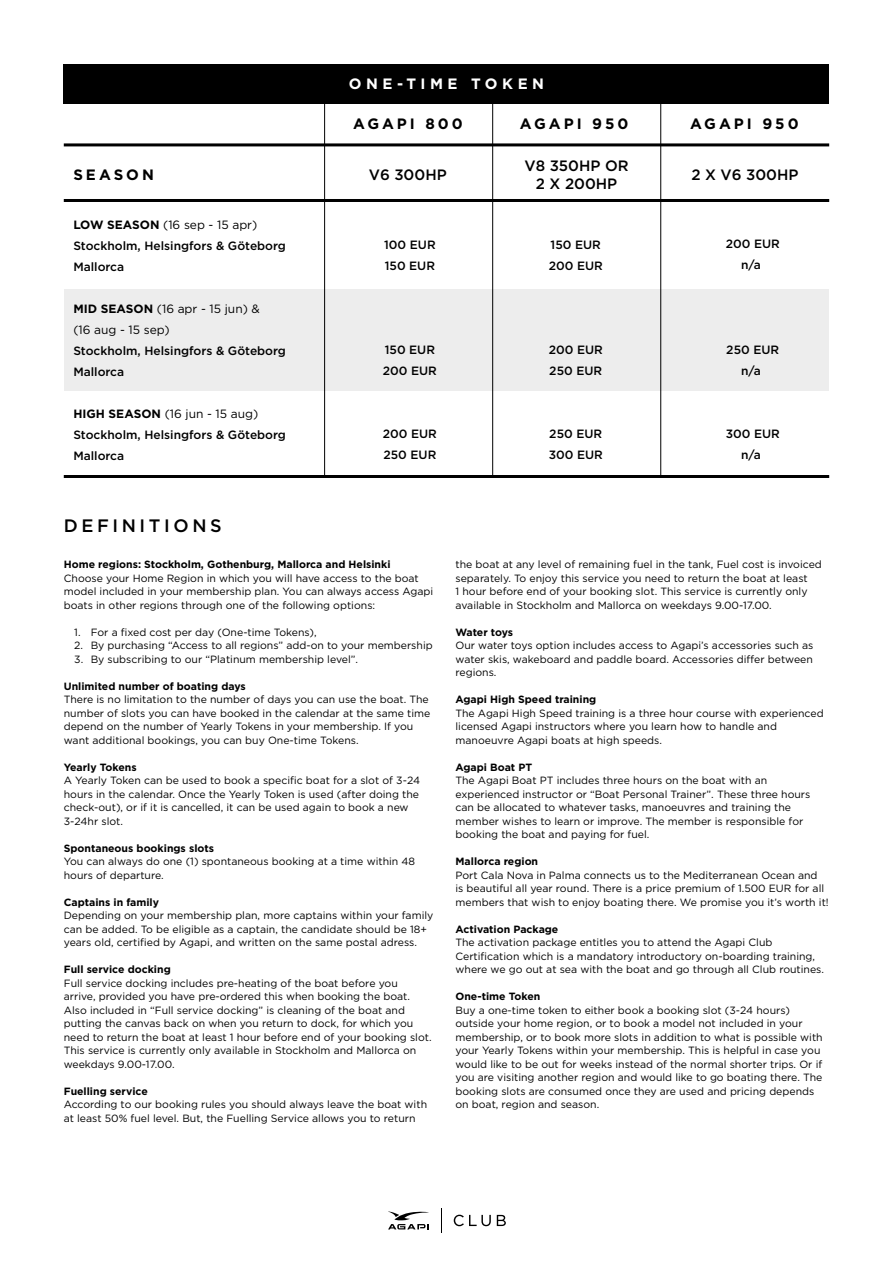
<style>
.page{position:relative;width:893px;height:1263px;background:#fff}
.page>*{position:absolute;margin:0;border:0;box-sizing:border-box;transform-origin:0 0}
.t1{font:500 18px "Gotham";letter-spacing:.2em;color:#000}
.t2{font:500 15px/18px "Gotham";color:#000;text-align:center}
.t3{font:700 15px "Gotham";letter-spacing:.2em;color:#000}
.t4{font:700 15px "Gotham";letter-spacing:.3em;color:#fff}
.t5{font:500 12px/21px "Gotham";color:#000}
.t6{font:12px/21px "Gotham";color:#000}
.t7{font:10.5px/13.5px "Gotham";color:#000}
.t8{font:700 10.5px "Gotham";color:#000}
.s1{font-weight:700}
.s2{font-weight:400}
</style>
<div class="page">
<div style="left:65px;top:290px;width:764px;height:101px;background:#ededed"></div>
<div style="left:64px;top:64px;width:765px;height:39px;background:#000"></div>
<svg style="left:388px;top:1211px;width:41px;height:18px"></svg>
<svg style="left:441px;top:1208px;width:1px;height:24px"></svg>
<svg style="left:454px;top:1215px;width:37px;height:11px"></svg>
<svg style="left:497px;top:1215px;width:9px;height:11px"></svg>
<hr style="left:64px;top:143px;width:765px;height:3px;background:#000">
<hr style="left:64px;top:199px;width:765px;height:3px;background:#000">
<hr style="left:64px;top:475px;width:765px;height:3px;background:#000">
<hr style="left:324px;top:99px;width:1px;height:377px;background:#000">
<hr style="left:492px;top:99px;width:1px;height:377px;background:#000">
<hr style="left:660px;top:99px;width:1px;height:377px;background:#000">
<h2 class="t4" style="left:349px;top:74px;width:197px">ONE-TIME TOKEN</h2>
<h2 class="t3" style="left:353px;top:114px;width:111px">AGAPI 800</h2>
<h2 class="t2" style="left:369px;top:165px;width:80px">V6 300HP</h2>
<h2 class="t3" style="left:520px;top:114px;width:110px">AGAPI 950</h2>
<h2 class="t2" style="left:525px;top:157px;width:106px">V8 350HP OR<br>2 X 200HP</h2>
<h2 class="t3" style="left:690px;top:114px;width:110px">AGAPI 950</h2>
<h2 class="t3" style="left:73px;top:164px;width:82px">SEASON</h2>
<h2 class="t2" style="left:691px;top:165px;width:109px">2 X V6 300HP</h2>
<p class="t5" style="left:73px;top:214px;width:214px"><span class="s1">LOW SEASON</span> <span class="s2">(16 sep - 15 apr)<br></span>Stockholm, Helsingfors &amp; Göteborg<br>Mallorca</p>
<p class="t6" style="left:73px;top:298px;width:188px"><span class="s1">MID SEASON</span> (16 apr - 15 jun) &amp; (16 aug - 15 sep)</p>
<p class="t5" style="left:73px;top:340px;width:214px">Stockholm, Helsingfors &amp; Göteborg<br>Mallorca</p>
<p class="t5" style="left:73px;top:403px;width:214px"><span class="s1">HIGH SEASON</span> <span class="s2">(16 jun - 15 aug)<br></span>Stockholm, Helsingfors &amp; Göteborg<br>Mallorca</p>
<p class="t5" style="left:384px;top:234px;width:53px">100 EUR<br>150 EUR</p>
<p class="t5" style="left:383px;top:339px;width:56px">150 EUR<br>200 EUR</p>
<p class="t5" style="left:383px;top:423px;width:56px">200 EUR<br>250 EUR</p>
<p class="t5" style="left:549px;top:234px;width:56px">150 EUR<br>200 EUR</p>
<p class="t5" style="left:549px;top:339px;width:56px">200 EUR<br>250 EUR</p>
<p class="t5" style="left:549px;top:423px;width:56px">250 EUR<br>300 EUR</p>
<p class="t5" style="left:726px;top:233px;width:56px;text-align:center">200 EUR n/a</p>
<p class="t5" style="left:726px;top:339px;width:54px;text-align:center">250 EUR n/a</p>
<p class="t5" style="left:726px;top:423px;width:56px;text-align:center">300 EUR n/a</p>
<h1 class="t1" style="left:64px;top:514px;width:159px">DEFINITIONS</h1>
<p class="t8" style="left:64px;top:558px;width:328px">Home regions: Stockholm, Gothenburg, Mallorca and Helsinki</p>
<p class="t7" style="left:64px;top:571px;width:371px">Choose your Home Region in which you will have access to the boat model included in your membership plan. You can always access Agapi boats in other regions through one of the following options:</p>
<p class="t7" style="left:74px;top:625px;width:244px">1. For a fixed cost per day (One-time Tokens),</p>
<p class="t7" style="left:74px;top:639px;width:360px">2. By purchasing “Access to all regions” add-on to your membership</p>
<p class="t7" style="left:74px;top:652px;width:285px">3. By subscribing to our “Platinum membership level”.</p>
<p class="t8" style="left:64px;top:679px;width:184px">Unlimited number of boating days</p>
<p class="t7" style="left:64px;top:693px;width:368px">There is no limitation to the number of days you can use the boat. The number of slots you can have booked in the calendar at the same time depend on the number of Yearly Tokens in your membership. If you want additional bookings, you can buy One-time Tokens.</p>
<p class="t8" style="left:64px;top:760px;width:74px">Yearly Tokens</p>
<p class="t7" style="left:64px;top:774px;width:358px">A Yearly Token can be used to book a specific boat for a slot of 3-24 hours in the calendar. Once the Yearly Token is used (after doing the check-out), or if it is cancelled, it can be used again to book a new 3-24hr slot.</p>
<p class="t8" style="left:64px;top:841px;width:152px">Spontaneous bookings slots</p>
<p class="t7" style="left:64px;top:855px;width:353px">You can always do one (1) spontaneous booking at a time within 48 hours of departure.</p>
<p class="t8" style="left:64px;top:895px;width:97px">Captains in family</p>
<p class="t7" style="left:64px;top:909px;width:371px">Depending on your membership plan, more captains within your family can be added. To be eligible as a captain, the candidate should be 18+ years old, certified by Agapi, and written on the same postal adress.</p>
<p class="t8" style="left:64px;top:963px;width:108px">Full service docking</p>
<p class="t7" style="left:64px;top:976px;width:369px">Full service docking includes pre-heating of the boat before you arrive, provided you have pre-ordered this when booking the boat.<br>Also included in “Full service docking” is cleaning of the boat and putting the canvas back on when you return to dock, for which you need to return the boat at least 1 hour before end of your booking slot.<br>This service is currently only available in Stockholm and Mallorca on weekdays 9.00-17.00.</p>
<p class="t8" style="left:64px;top:1084px;width:85px">Fuelling service</p>
<p class="t7" style="left:64px;top:1098px;width:365px">According to our booking rules you should always leave the boat with at least 50% fuel level. But, the Fuelling Service allows you to return</p>
<p class="t7" style="left:455px;top:558px;width:368px">the boat at any level of remaining fuel in the tank, Fuel cost is invoiced separately. To enjoy this service you need to return the boat at least<br>1 hour before end of your booking slot. This service is currently only available in Stockholm and Mallorca on weekdays 9.00-17.00.</p>
<p class="t8" style="left:455px;top:625px;width:59px">Water toys</p>
<p class="t7" style="left:455px;top:639px;width:359px;text-align:justify">Our water toys option includes access to Agapi’s accessories such as water skis, wakeboard and paddle board. Accessories differ between regions.</p>
<p class="t8" style="left:455px;top:693px;width:142px">Agapi High Speed training</p>
<p class="t7" style="left:455px;top:706px;width:370px">The Agapi High Speed training is a three hour course with experienced licensed Agapi instructors where you learn how to handle and manoeuvre Agapi boats at high speeds.</p>
<p class="t8" style="left:455px;top:760px;width:78px">Agapi Boat PT</p>
<p class="t7" style="left:455px;top:774px;width:356px">The Agapi Boat PT includes three hours on the boat with an experienced instructor or “Boat Personal Trainer”. These three hours can be allocated to whatever tasks, manoeuvres and training the member wishes to learn or improve. The member is responsible for booking the boat and paying for fuel.</p>
<p class="t8" style="left:455px;top:855px;width:84px">Mallorca region</p>
<p class="t7" style="left:455px;top:868px;width:375px">Port Cala Nova in Palma connects us to the Mediterranean Ocean and<br>is beautiful all year round. There is a price premium of 1.500 EUR for all members that wish to enjoy boating there. We promise you it’s worth it!</p>
<p class="t8" style="left:455px;top:922px;width:104px">Activation Package</p>
<p class="t7" style="left:455px;top:936px;width:370px">The activation package entitles you to attend the Agapi Club<br>Certification which is a mandatory introductory on-boarding training, where we go out at sea with the boat and go through all Club routines.</p>
<p class="t8" style="left:455px;top:990px;width:86px">One-time Token</p>
<p class="t7" style="left:455px;top:1003px;width:369px">Buy a one-time token to either book a booking slot (3-24 hours) outside your home region, or to book a model not included in your membership, or to book more slots in addition to what is possible with your Yearly Tokens within your membership. This is helpful in case you would like to be out for weeks instead of the normal shorter trips. Or if you are visiting another region and would like to go boating there. The booking slots are consumed once they are used and pricing depends on boat, region and season.</p>
</div>
